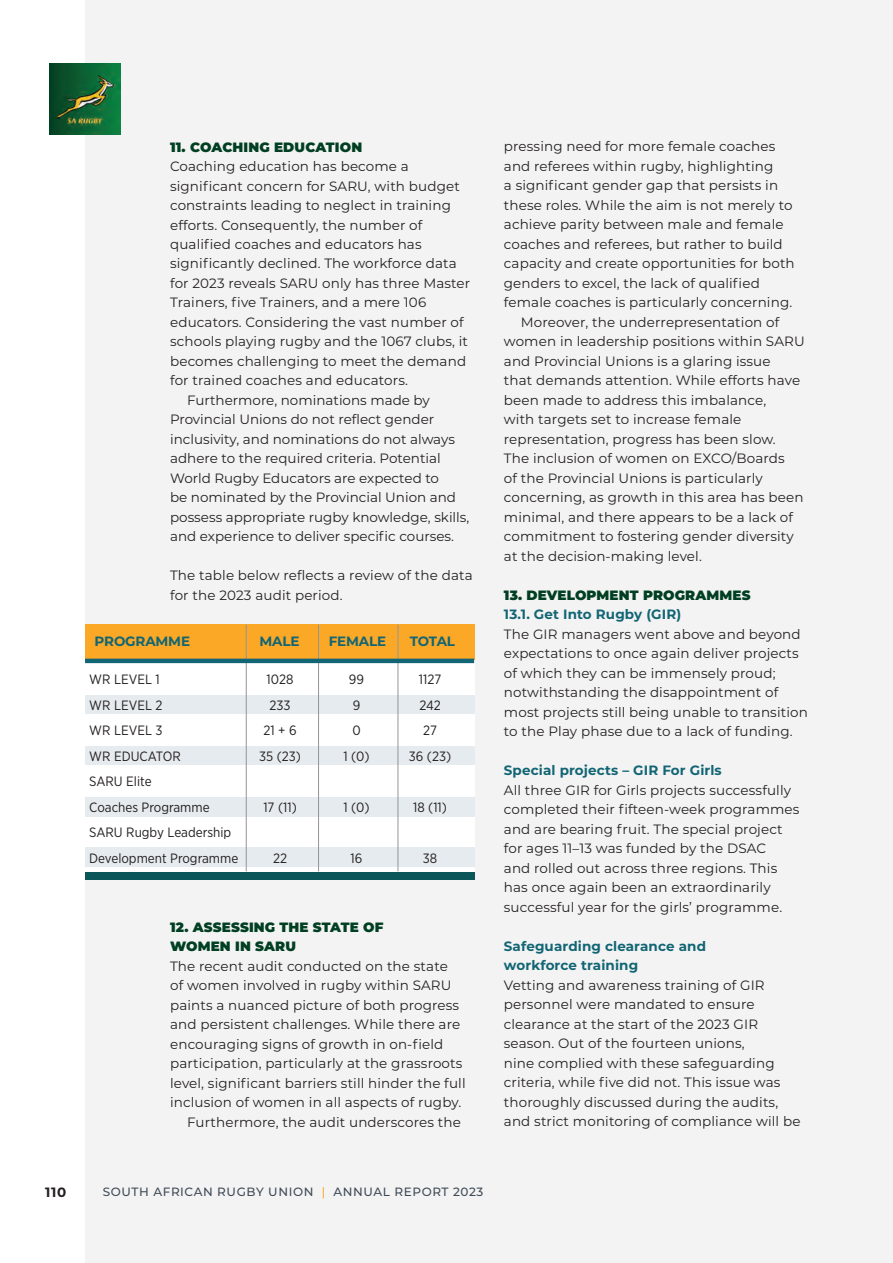
<style>
.page{position:relative;width:893px;height:1263px;background:#fff}
.page>*{position:absolute;margin:0;border:0;box-sizing:border-box;transform-origin:0 0}
.t1{font:13.5px/19.5px "Montserrat";letter-spacing:.01em;color:#231f20}
.t2{font:13.5px/25.5px "Gotham Narrow";color:#231f20}
.t3{font:700 13.5px/19.5px "Montserrat";letter-spacing:.01em;color:#126574}
.t4{font:900 13.5px/19.5px "Montserrat";letter-spacing:.01em;color:#003f22}
.t5{font:700 13.5px "Montserrat";letter-spacing:-.01em;color:#126574}
.t6{font:700 13.5px "Montserrat";color:#231f20}
.t7{font:500 12px "Montserrat";letter-spacing:.05em;color:#404b57}
.s1{color:#faa825}
</style>
<div class="page">
<div style="left:85px;top:0;width:808px;height:1263px;background:#f3f3f3"></div>
<img style="left:49px;top:64px;width:72px;height:70px">
<div style="left:85px;top:654px;width:389px;height:222px;background:#fff"></div>
<div style="left:85px;top:797px;width:389px;height:20px;background:#e6ebef"></div>
<div style="left:85px;top:847px;width:389px;height:20px;background:#e6ebef"></div>
<div style="left:85px;top:872px;width:389px;height:8px;background:#0a5659"></div>
<div style="left:85px;top:625px;width:389px;height:35px;background:#faa825"></div>
<div style="left:85px;top:695px;width:389px;height:19px;background:#e6ebef"></div>
<div style="left:85px;top:746px;width:389px;height:18px;background:#e6ebef"></div>
<hr style="left:398px;top:625px;width:1px;height:246px;background:#939598">
<hr style="left:318px;top:625px;width:1px;height:246px;background:#939598">
<hr style="left:246px;top:625px;width:1px;height:246px;background:#939598">
<hr style="left:85px;top:659px;width:389px;height:4px;background:#126574">
<p class="t4" style="left:170px;top:136px;width:194px">11. COACHING EDUCATION</p>
<p class="t1" style="left:170px;top:156px;width:302px">Coaching education has become a significant concern for SARU, with budget constraints leading to neglect in training efforts. Consequently, the number of qualified coaches and educators has significantly declined. The workforce data for 2023 reveals SARU only has three Master Trainers, five Trainers, and a mere 106 educators. Considering the vast number of schools playing rugby and the 1067 clubs, it becomes challenging to meet the demand for trained coaches and educators.</p>
<p class="t1" style="left:170px;top:390px;width:301px;text-indent:17px">Furthermore, nominations made by Provincial Unions do not reflect gender inclusivity, and nominations do not always adhere to the required criteria. Potential World Rugby Educators are expected to<br>be nominated by the Provincial Union and possess appropriate rugby knowledge, skills, and experience to deliver specific courses.</p>
<p class="t1" style="left:170px;top:565px;width:304px">The table below reflects a review of the data for the 2023 audit period.</p>
<p class="t5" style="left:95px;top:632px;width:97px">PROGRAMME</p>
<p class="t3" style="left:259px;top:631px;width:42px">MALE</p>
<p class="t3" style="left:329px;top:631px;width:59px">FEMALE</p>
<p class="t3" style="left:410px;top:631px;width:47px">TOTAL</p>
<p class="t2" style="left:89px;top:666px;width:72px">WR LEVEL 1</p>
<p class="t2" style="left:267px;top:666px;width:28px">1028</p>
<p class="t2" style="left:349px;top:666px;width:17px">99</p>
<p class="t2" style="left:419px;top:666px;width:24px">1127</p>
<p class="t2" style="left:89px;top:692px;width:75px">WR LEVEL 2</p>
<p class="t2" style="left:269px;top:692px;width:23px">233</p>
<p class="t2" style="left:353px;top:692px;width:9px">9</p>
<p class="t2" style="left:419px;top:692px;width:23px">242</p>
<p class="t2" style="left:89px;top:717px;width:75px">WR LEVEL 3</p>
<p class="t2" style="left:263px;top:717px;width:35px">21 + 6</p>
<p class="t2" style="left:352px;top:717px;width:10px">0</p>
<p class="t2" style="left:423px;top:717px;width:15px">27</p>
<p class="t2" style="left:89px;top:743px;width:93px">WR EDUCATOR</p>
<p class="t2" style="left:259px;top:743px;width:43px">35 (23)</p>
<p class="t2" style="left:343px;top:743px;width:28px">1 (0)</p>
<p class="t2" style="left:409px;top:743px;width:44px">36 (23)</p>
<p class="t2" style="left:89px;top:768px;width:122px">SARU Elite<br>Coaches Programme</p>
<p class="t2" style="left:263px;top:794px;width:35px">17 (11)</p>
<p class="t2" style="left:343px;top:794px;width:28px">1 (0)</p>
<p class="t2" style="left:413px;top:794px;width:35px">18 (11)</p>
<p class="t2" style="left:89px;top:819px;width:150px">SARU Rugby Leadership<br>Development Programme</p>
<p class="t2" style="left:273px;top:845px;width:16px">22</p>
<p class="t2" style="left:351px;top:845px;width:13px">16</p>
<p class="t2" style="left:423px;top:845px;width:16px">38</p>
<p class="t4" style="left:170px;top:916px;width:215px">12. ASSESSING THE STATE OF<br>WOMEN IN SARU</p>
<p class="t1" style="left:170px;top:955px;width:297px">The recent audit conducted on the state<br>of women involved in rugby within SARU paints a nuanced picture of both progress and persistent challenges. While there are encouraging signs of growth in on-field participation, particularly at the grassroots level, significant barriers still hinder the full inclusion of women in all aspects of rugby.</p>
<p class="t1" style="left:187px;top:1111px;width:275px">Furthermore, the audit underscores the</p>
<p class="t1" style="left:504px;top:136px;width:292px">pressing need for more female coaches and referees within rugby, highlighting<br>a significant gender gap that persists in these roles. While the aim is not merely to achieve parity between male and female coaches and referees, but rather to build capacity and create opportunities for both genders to excel, the lack of qualified female coaches is particularly concerning.</p>
<p class="t1" style="left:504px;top:312px;width:302px;text-indent:17px">Moreover, the underrepresentation of women in leadership positions within SARU and Provincial Unions is a glaring issue<br>that demands attention. While efforts have been made to address this imbalance,<br>with targets set to increase female representation, progress has been slow.<br>The inclusion of women on EXCO/Boards<br>of the Provincial Unions is particularly concerning, as growth in this area has been minimal, and there appears to be a lack of commitment to fostering gender diversity at the decision-making level.</p>
<p class="t4" style="left:504px;top:584px;width:248px">13. DEVELOPMENT PROGRAMMES</p>
<p class="t3" style="left:504px;top:604px;width:179px">13.1. Get Into Rugby (GIR)</p>
<p class="t1" style="left:504px;top:624px;width:306px">The GIR managers went above and beyond expectations to once again deliver projects of which they can be immensely proud; notwithstanding the disappointment of most projects still being unable to transition to the Play phase due to a lack of funding.</p>
<p class="t3" style="left:504px;top:760px;width:219px">Special projects – GIR For Girls</p>
<p class="t1" style="left:504px;top:780px;width:297px">All three GIR for Girls projects successfully completed their fifteen-week programmes and are bearing fruit. The special project for ages 11–13 was funded by the DSAC<br>and rolled out across three regions. This has once again been an extraordinarily successful year for the girls’ programme.</p>
<p class="t3" style="left:504px;top:936px;width:204px">Safeguarding clearance and workforce training</p>
<p class="t1" style="left:504px;top:975px;width:298px">Vetting and awareness training of GIR personnel were mandated to ensure clearance at the start of the 2023 GIR season. Out of the fourteen unions,<br>nine complied with these safeguarding criteria, while five did not. This issue was thoroughly discussed during the audits, and strict monitoring of compliance will be</p>
<p class="t6" style="left:45px;top:1182px;width:23px">110</p>
<p class="t7" style="left:103px;top:1183px;width:382px">SOUTH AFRICAN RUGBY UNION <span class="s1">|</span> ANNUAL REPORT 2023</p>
</div>
